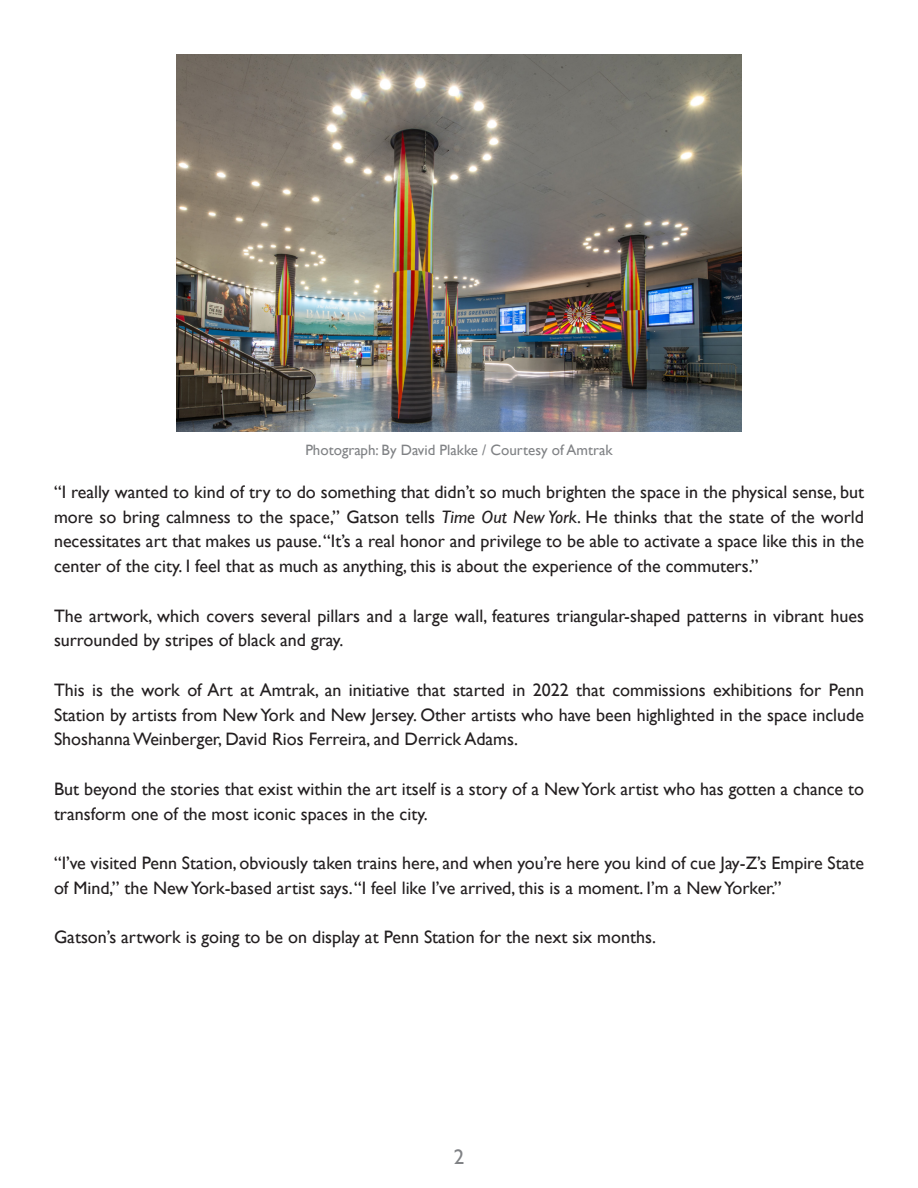
<style>
.page{position:relative;width:918px;height:1188px;background:#fff}
.page>*{position:absolute;margin:0;border:0;box-sizing:border-box;transform-origin:0 0}
.t1{font:21px "Gill Sans";color:#808285}
.t2{font:18px/24.8px "Gill Sans";color:#231f20}
.t3{font:15px "Gill Sans";color:#808285}
.s1{font-style:italic}
</style>
<div class="page">
<img style="left:176px;top:54px;width:566px;height:378px">
<p class="t3" style="left:305px;top:441px;width:309px">Photograph: By David Plakke / Courtesy of Amtrak</p>
<p class="t2" style="left:54px;top:479px;width:812px;text-align:justify">“I really wanted to kind of try to do something that didn’t so much brighten the space in the physical sense, but more so bring calmness to the space,” Gatson tells <span class="s1">Time Out New York</span>. He thinks that the state of the world necessitates art that makes us pause. “It’s a real honor and privilege to be able to activate a space like this in the center of the city. I feel that as much as anything, this is about the experience of the commuters.”</p>
<p class="t2" style="left:54px;top:603px;width:812px">The artwork, which covers several pillars and a large wall, features triangular-shaped patterns in vibrant hues surrounded by stripes of black and gray.</p>
<p class="t2" style="left:54px;top:677px;width:812px;text-align:justify">This is the work of Art at Amtrak, an initiative that started in 2022 that commissions exhibitions for Penn Station by artists from New York and New Jersey. Other artists who have been highlighted in the space include Shoshanna Weinberger, David Rios Ferreira, and Derrick Adams.</p>
<p class="t2" style="left:54px;top:776px;width:812px">But beyond the stories that exist within the art itself is a story of a New York artist who has gotten a chance to transform one of the most iconic spaces in the city.</p>
<p class="t2" style="left:54px;top:850px;width:812px">“I’ve visited Penn Station, obviously taken trains here, and when you’re here you kind of cue Jay-Z’s Empire State of Mind,” the New York-based artist says. “I feel like I’ve arrived, this is a moment. I’m a New Yorker.”</p>
<p class="t2" style="left:54px;top:925px;width:603px">Gatson’s artwork is going to be on display at Penn Station for the next six months.</p>
<p class="t1" style="left:454px;top:1144px;width:12px">2</p>
</div>
